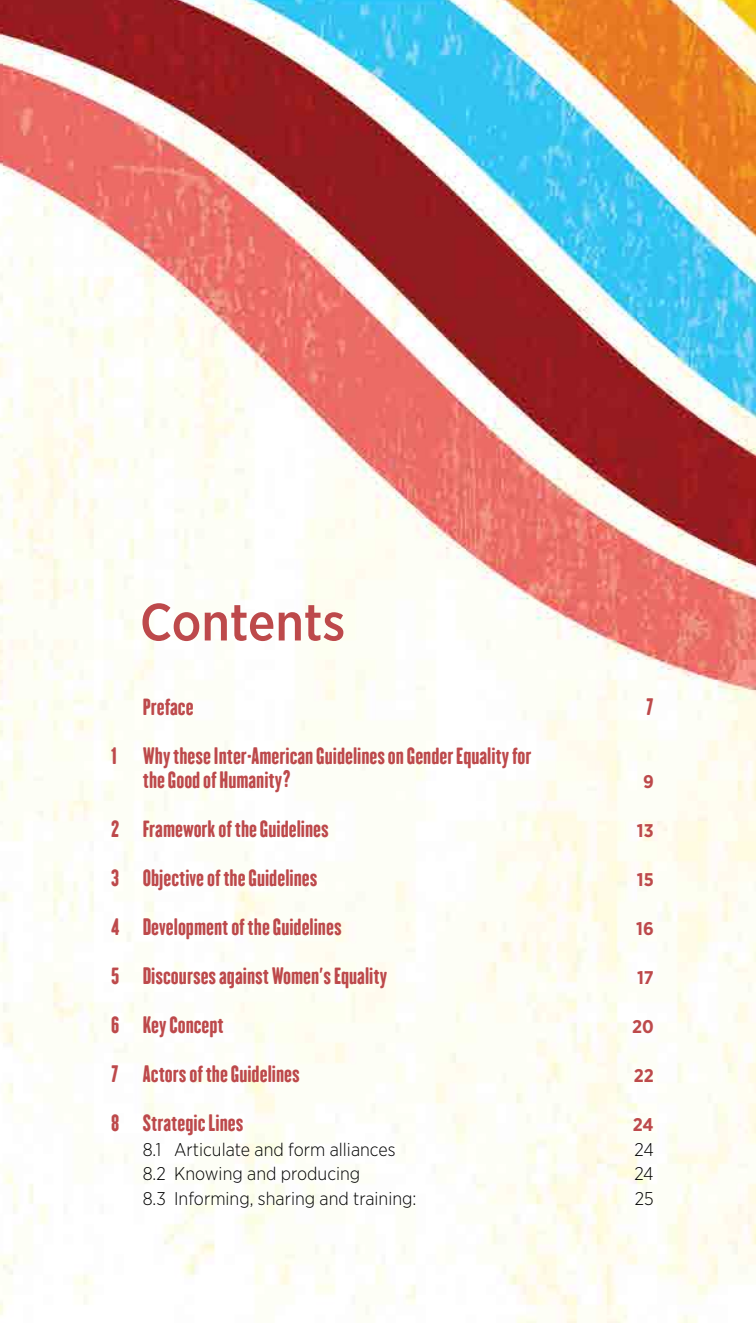
<style>
.page{position:relative;width:756px;height:1323px;background:#fff}
.page>*{position:absolute;margin:0;border:0;box-sizing:border-box;transform-origin:0 0}
.t1{font:500 52.5px "Gotham Narrow";color:#bd494b}
.t2{font:21px/24.5px "H.H.Samuel";color:#bd494b}
.t3{font:300 18.38px "Gotham Narrow";color:#000}
.t4{font:700 18.38px "Gotham Narrow";color:#bd494b}
</style>
<div class="page">
<img style="left:0;top:0;width:756px;height:1323px">
<h1 class="t1" style="left:140px;top:589px;width:207px">Contents</h1>
<p class="t2" style="left:143px;top:694px;width:52px">Preface</p>
<p class="t2" style="left:646px;top:694px;width:9px">7</p>
<p class="t2" style="left:143px;top:743px;width:390px;text-indent:-32px">1 Why these Inter-American Guidelines on Gender Equality for the Good of Humanity?</p>
<p class="t4" style="left:643px;top:770px;width:12px">9</p>
<p class="t2" style="left:111px;top:816px;width:219px">2 Framework of the Guidelines</p>
<p class="t4" style="left:637px;top:819px;width:18px">13</p>
<p class="t2" style="left:111px;top:865px;width:208px">3 Objective of the Guidelines</p>
<p class="t4" style="left:637px;top:868px;width:18px">15</p>
<p class="t2" style="left:111px;top:914px;width:232px">4 Development of the Guidelines</p>
<p class="t4" style="left:636px;top:917px;width:19px">16</p>
<p class="t2" style="left:111px;top:963px;width:277px">5 Discourses against Women’s Equality</p>
<p class="t4" style="left:637px;top:966px;width:18px">17</p>
<p class="t2" style="left:111px;top:1012px;width:114px">6 Key Concept</p>
<p class="t4" style="left:632px;top:1015px;width:23px">20</p>
<p class="t2" style="left:111px;top:1061px;width:190px">7 Actors of the Guidelines</p>
<p class="t4" style="left:634px;top:1064px;width:22px">22</p>
<p class="t2" style="left:111px;top:1110px;width:134px">8 Strategic Lines</p>
<p class="t4" style="left:633px;top:1113px;width:22px">24</p>
<p class="t3" style="left:143px;top:1138px;width:254px">8.1 Articulate and form alliances</p>
<p class="t3" style="left:634px;top:1138px;width:21px">24</p>
<p class="t3" style="left:143px;top:1163px;width:219px">8.2 Knowing and producing</p>
<p class="t3" style="left:634px;top:1163px;width:21px">24</p>
<p class="t3" style="left:143px;top:1187px;width:275px">8.3 Informing, sharing and training:</p>
<p class="t3" style="left:635px;top:1187px;width:20px">25</p>
</div>
